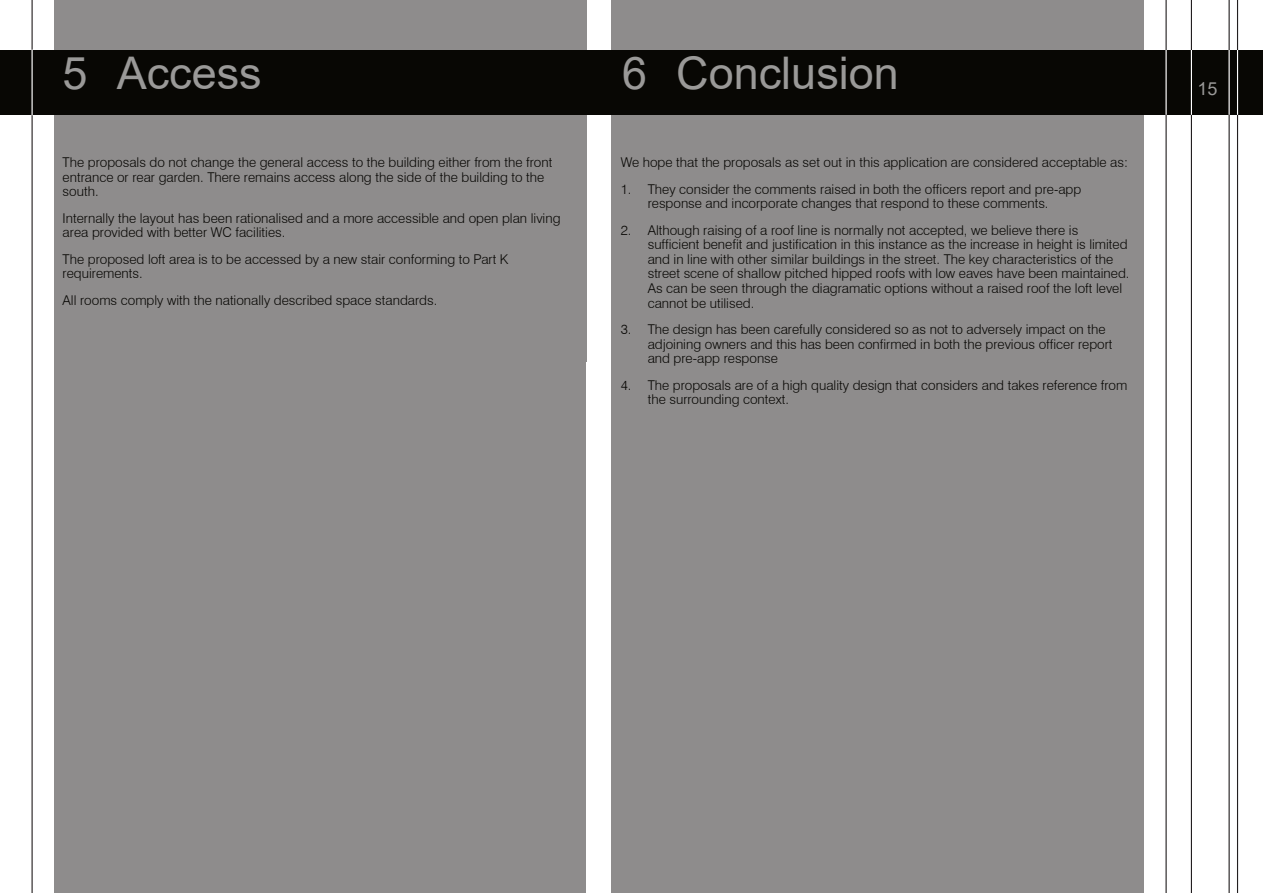
<style>
.page{position:relative;width:1263px;height:893px;background:#fff}
.page>*{position:absolute;margin:0;border:0;box-sizing:border-box;transform-origin:0 0}
.t1{font:45px "Arial";color:#9a9998}
.t2{font:18px "Arial";color:#9a9998}
.t3{font:300 13.5px/14.5px "Swiss 721 BT";color:#080704}
</style>
<div class="page">
<div style="left:54px;top:0;width:533px;height:893px;background:#8e8c8c"></div>
<div style="left:611px;top:0;width:532px;height:893px;background:#8e8c8c"></div>
<div style="left:0;top:50px;width:1263px;height:65px;background:#080704"></div>
<hr style="left:32px;top:0;width:1px;height:893px;background:#231f20">
<hr style="left:1165px;top:0;width:2px;height:893px;background:#231f20">
<hr style="left:1191px;top:0;width:1px;height:893px;background:#231f20">
<hr style="left:1228px;top:0;width:2px;height:893px;background:#231f20">
<hr style="left:1237px;top:0;width:1px;height:893px;background:#231f20">
<hr style="left:1165px;top:50px;width:2px;height:65px;background:#fff">
<hr style="left:1191px;top:50px;width:1px;height:65px;background:#fff">
<hr style="left:1228px;top:50px;width:2px;height:65px;background:#fff">
<hr style="left:1237px;top:50px;width:1px;height:65px;background:#fff">
<hr style="left:32px;top:50px;width:1px;height:65px;background:#fff">
<h1 class="t1" style="left:63px;top:56px;width:201px">5 Access</h1>
<p class="t3" style="left:63px;top:156px;width:491px">The proposals do not change the general access to the building either from the front entrance or rear garden. There remains access along the side of the building to the south.</p>
<p class="t3" style="left:63px;top:212px;width:499px">Internally the layout has been rationalised and a more accessible and open plan living area provided with better WC facilities.</p>
<p class="t3" style="left:63px;top:253px;width:447px">The proposed loft area is to be accessed by a new stair conforming to Part K requirements.</p>
<p class="t3" style="left:63px;top:294px;width:376px">All rooms comply with the nationally described space standards.</p>
<h1 class="t1" style="left:622px;top:56px;width:278px">6 Conclusion</h1>
<p class="t3" style="left:621px;top:156px;width:509px">We hope that the proposals as set out in this application are considered acceptable as:</p>
<p class="t3" style="left:621px;top:183px;width:462px;text-align:center">1. They consider the comments raised in both the officers report and pre-app response and incorporate changes that respond to these comments.</p>
<p class="t3" style="left:648px;top:224px;width:483px;text-indent:-27px">2. Although raising of a roof line is normally not accepted, we believe there is sufficient benefit and justification in this instance as the increase in height is limited and in line with other similar buildings in the street. The key characteristics of the street scene of shallow pitched hipped roofs with low eaves have been maintained.<br>As can be seen through the diagramatic options without a raised roof the loft level cannot be utilised.</p>
<p class="t3" style="left:648px;top:323px;width:466px;text-indent:-27px">3. The design has been carefully considered so as not to adversely impact on the adjoining owners and this has been confirmed in both the previous officer report and pre-app response</p>
<p class="t3" style="left:648px;top:379px;width:481px;text-indent:-27px">4. The proposals are of a high quality design that considers and takes reference from the surrounding context.</p>
<h2 class="t2" style="left:1197px;top:82px;width:22px">15</h2>
</div>
